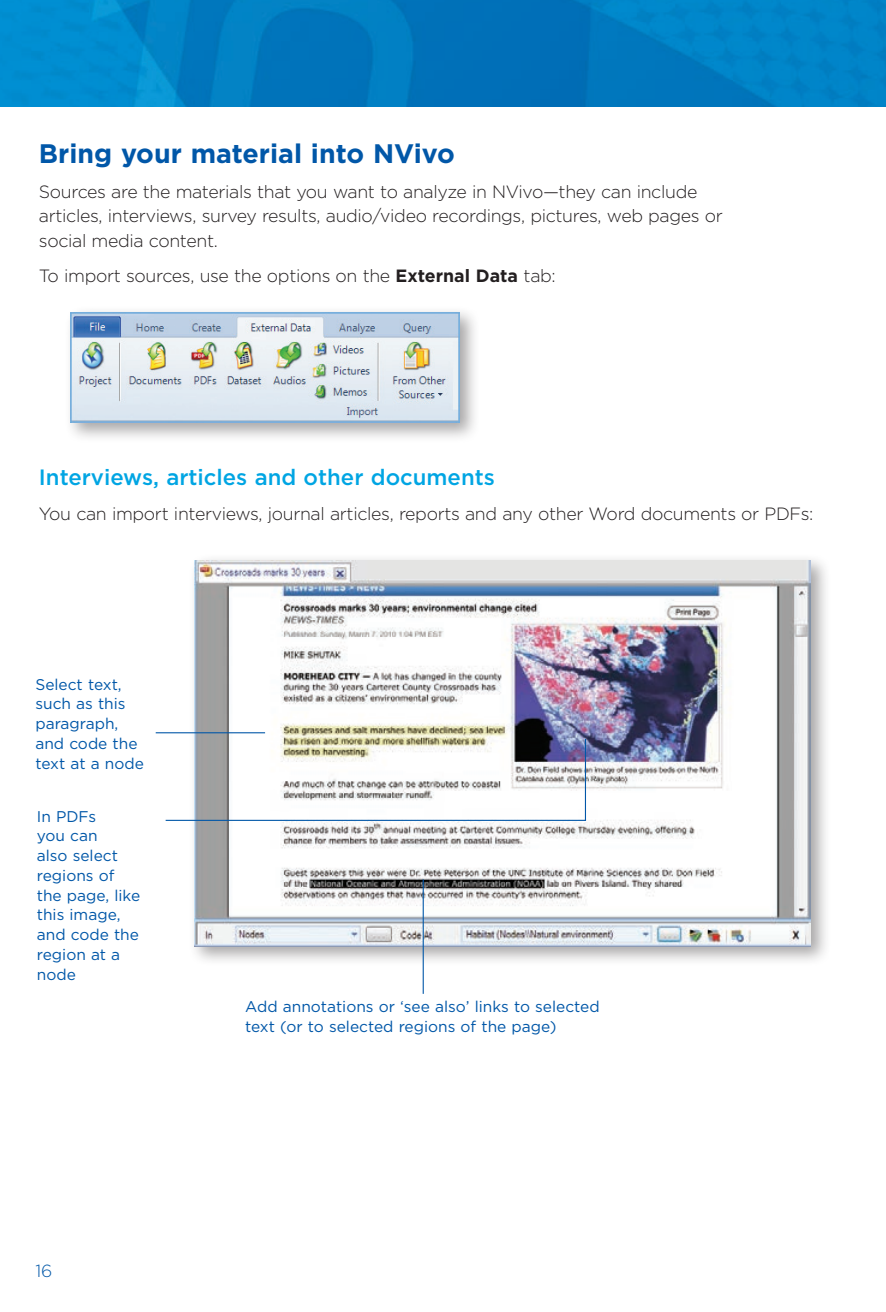
<style>
.page{position:relative;width:886px;height:1312px;background:#fff}
.page>*{position:absolute;margin:0;border:0;box-sizing:border-box;transform-origin:0 0}
.Headings_-_Dark_Blue{font:700 26.75px "Gotham";color:#0157a8}
.Headings_-_Light_Blu{font:500 22.25px "Gotham";color:#00a5e3}
.Main_Body_Text{font:300 17.75px/24.2px "Gotham";letter-spacing:-.02em;color:#231f20}
.t1{font:300 17.5px "Gotham";color:#0157a8}
.Image_Pointer_Text{font:15.5px/19.8px "Gotham";color:#0157a8}
.s1{font-weight:700}
</style>
<div class="page">
<img style="left:0;top:0;width:886px;height:106px">
<div style="left:64px;top:305px;width:416px;height:138px;background:#231f20;opacity:.4"></div>
<img style="left:70px;top:312px;width:390px;height:110px">
<div style="left:188px;top:553px;width:643px;height:413px;background:#231f20;opacity:.4"></div>
<img style="left:195px;top:560px;width:616px;height:386px">
<svg style="left:165px;top:737px;width:421px;height:84px"></svg>
<hr style="left:423px;top:879px;width:1px;height:114px;background:#0157a8">
<hr style="left:156px;top:732px;width:109px;height:1px;background:#0157a8">
<p class="Headings_-_Dark_Blue" style="left:39px;top:136px;width:417px">Bring your material into NVivo</p>
<p class="Main_Body_Text" style="left:39px;top:179px;width:685px">Sources are the materials that you want to analyze in NVivo—they can include articles, interviews, survey results, audio/video recordings, pictures, web pages or social media content.</p>
<p class="Main_Body_Text" style="left:39px;top:263px;width:518px">To import sources, use the options on the <span class="s1">External Data</span> tab:</p>
<p class="Headings_-_Light_Blu" style="left:39px;top:462px;width:457px">Interviews, articles and other documents</p>
<p class="Main_Body_Text" style="left:39px;top:501px;width:776px">You can import interviews, journal articles, reports and any other Word documents or PDFs:</p>
<p class="Image_Pointer_Text" style="left:35px;top:673px;width:110px">Select text, such as this paragraph, and code the text at a node</p>
<p class="Image_Pointer_Text" style="left:37px;top:805px;width:105px">In PDFs<br>you can<br>also select regions of the page, like this image, and code the region at a node</p>
<p class="t1" style="left:35px;top:1258px;width:19px">16</p>
<p class="Image_Pointer_Text" style="left:245px;top:995px;width:356px">Add annotations or ‘see also’ links to selected text (or to selected regions of the page)</p>
</div>
